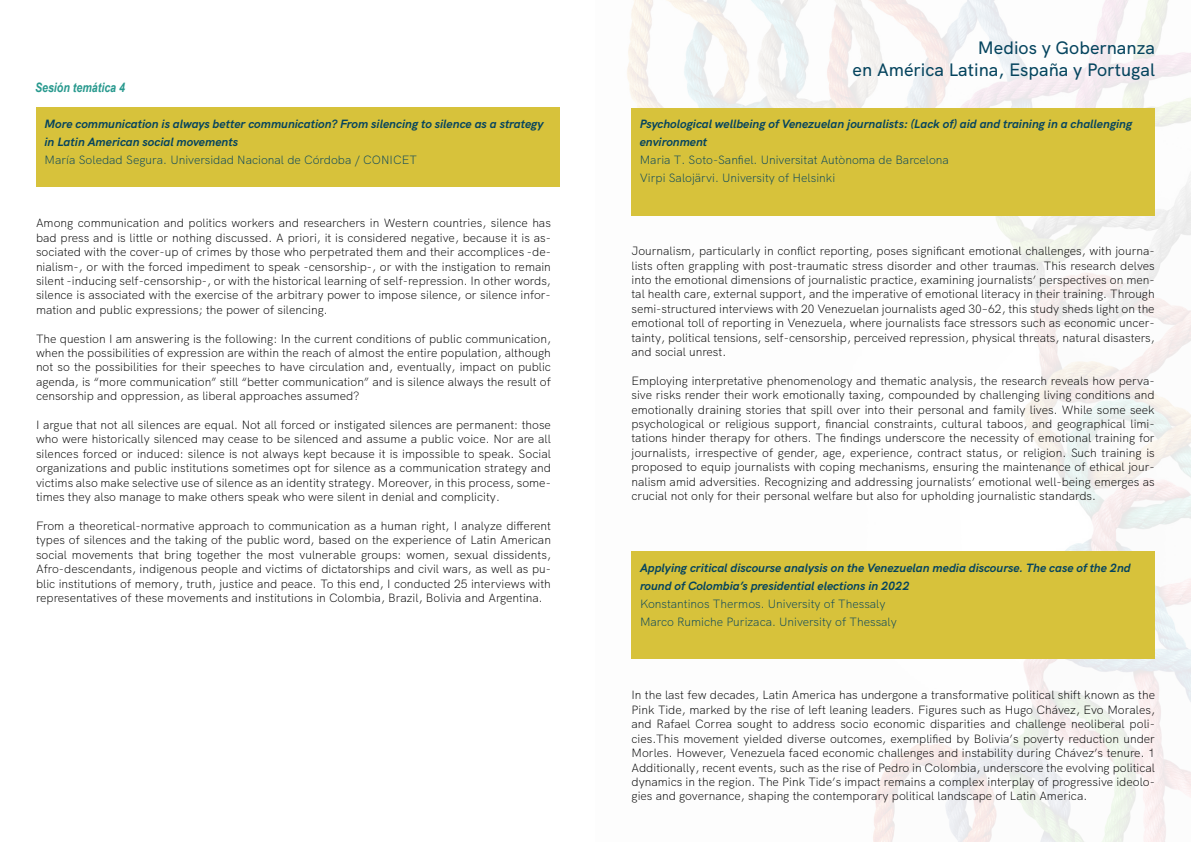
<style>
.page{position:relative;width:1191px;height:842px;background:#fff}
.page>*{position:absolute;margin:0;border:0;box-sizing:border-box;transform-origin:0 0}
.t1{font:500 18px/21.6px "HK Grotesk";color:#05445e;text-align:right}
.t2{font:italic 700 13px "Arial Narrow";color:#28998e}
.t3{font:300 12px/14.4px "HK Grotesk";color:#000;text-align:justify}
.t4{font:italic 700 12px/18px "HK Grotesk";color:#05445e}
.t5{font:300 12px/18px "HK Grotesk";color:#05445e}
</style>
<div class="page">
<img style="left:627px;top:0;width:564px;height:842px">
<div style="left:36px;top:108px;width:523px;height:79px;background:#d7c23b"></div>
<div style="left:631px;top:108px;width:523px;height:107px;background:#d7c23b"></div>
<div style="left:631px;top:551px;width:524px;height:108px;background:#d7c23b"></div>
<p class="t2" style="left:35px;top:78px;width:92px">Sesión temática 4</p>
<p class="t4" style="left:45px;top:114px;width:500px">More communication is always better communication? From silencing to silence as a strategy in Latin American social movements</p>
<p class="t5" style="left:45px;top:150px;width:374px">María Soledad Segura. Universidad Nacional de Córdoba / CONICET</p>
<p class="t3" style="left:36px;top:215px;width:516px">Among communication and politics workers and researchers in Western countries, silence has bad press and is little or nothing discussed. A priori, it is considered negative, because it is as&shy;sociated with the cover-up of crimes by those who perpetrated them and their accomplices -de&shy;nialism-, or with the forced impediment to speak -censorship-, or with the instigation to remain silent -inducing self-censorship-, or with the historical learning of self-repression. In other words, silence is associated with the exercise of the arbitrary power to impose silence, or silence infor&shy;mation and public expressions; the power of silencing.</p>
<p class="t3" style="left:36px;top:330px;width:516px">The question I am answering is the following: In the current conditions of public communication, when the possibilities of expression are within the reach of almost the entire population, although not so the possibilities for their speeches to have circulation and, eventually, impact on public agenda, is “more communication” still “better communication” and is silence always the result of censorship and oppression, as liberal approaches assumed?</p>
<p class="t3" style="left:36px;top:417px;width:516px">I argue that not all silences are equal. Not all forced or instigated silences are permanent: those who were historically silenced may cease to be silenced and assume a public voice. Nor are all silences forced or induced: silence is not always kept because it is impossible to speak. Social organizations and public institutions sometimes opt for silence as a communication strategy and victims also make selective use of silence as an identity strategy. Moreover, in this process, some&shy;times they also manage to make others speak who were silent in denial and complicity.</p>
<p class="t3" style="left:36px;top:517px;width:516px">From a theoretical-normative approach to communication as a human right, I analyze different types of silences and the taking of the public word, based on the experience of Latin American social movements that bring together the most vulnerable groups: women, sexual dissidents, Afro-descendants, indigenous people and victims of dictatorships and civil wars, as well as pu&shy;blic institutions of memory, truth, justice and peace. To this end, I conducted 25 interviews with representatives of these movements and institutions in Colombia, Brazil, Bolivia and Argentina.</p>
<h1 class="t1" style="left:852px;top:35px;width:304px">Medios y Gobernanza<br>en América Latina, España y Portugal</h1>
<p class="t4" style="left:640px;top:114px;width:494px">Psychological wellbeing of Venezuelan journalists: (Lack of) aid and training in a challenging environment</p>
<p class="t5" style="left:640px;top:150px;width:311px">Maria T. Soto-Sanfiel. Universitat Autònoma de Barcelona<br>Virpi Salojärvi. University of Helsinki</p>
<p class="t3" style="left:631px;top:243px;width:525px">Journalism, particularly in conflict reporting, poses significant emotional challenges, with journa&shy;lists often grappling with post-traumatic stress disorder and other traumas. This research delves into the emotional dimensions of journalistic practice, examining journalists’ perspectives on men&shy;tal health care, external support, and the imperative of emotional literacy in their training. Through semi-structured interviews with 20 Venezuelan journalists aged 30–62, this study sheds light on the emotional toll of reporting in Venezuela, where journalists face stressors such as economic uncer&shy;tainty, political tensions, self-censorship, perceived repression, physical threats, natural disasters, and social unrest.</p>
<p class="t3" style="left:631px;top:372px;width:525px">Employing interpretative phenomenology and thematic analysis, the research reveals how perva&shy;sive risks render their work emotionally taxing, compounded by challenging living conditions and emotionally draining stories that spill over into their personal and family lives. While some seek psychological or religious support, financial constraints, cultural taboos, and geographical limi&shy;tations hinder therapy for others. The findings underscore the necessity of emotional training for journalists, irrespective of gender, age, experience, contract status, or religion. Such training is proposed to equip journalists with coping mechanisms, ensuring the maintenance of ethical jour&shy;nalism amid adversities. Recognizing and addressing journalists’ emotional well-being emerges as crucial not only for their personal welfare but also for upholding journalistic standards.</p>
<p class="t4" style="left:640px;top:558px;width:492px">Applying critical discourse analysis on the Venezuelan media discourse. The case of the 2nd round of Colombia’s presidential elections in 2022</p>
<p class="t5" style="left:640px;top:594px;width:258px">Konstantinos Thermos. University of Thessaly<br>Marco Rumiche Purizaca. University of Thessaly</p>
<p class="t3" style="left:631px;top:687px;width:525px">In the last few decades, Latin America has undergone a transformative political shift known as the Pink Tide, marked by the rise of left leaning leaders. Figures such as Hugo Chávez, Evo Morales, and Rafael Correa sought to address socio economic disparities and challenge neoliberal poli&shy;cies.This movement yielded diverse outcomes, exemplified by Bolivia’s poverty reduction under Morles. However, Venezuela faced economic challenges and instability during Chávez’s tenure. 1<br>Additionally, recent events, such as the rise of Pedro in Colombia, underscore the evolving political dynamics in the region. The Pink Tide’s impact remains a complex interplay of progressive ideolo&shy;gies and governance, shaping the contemporary political landscape of Latin America.</p>
</div>
